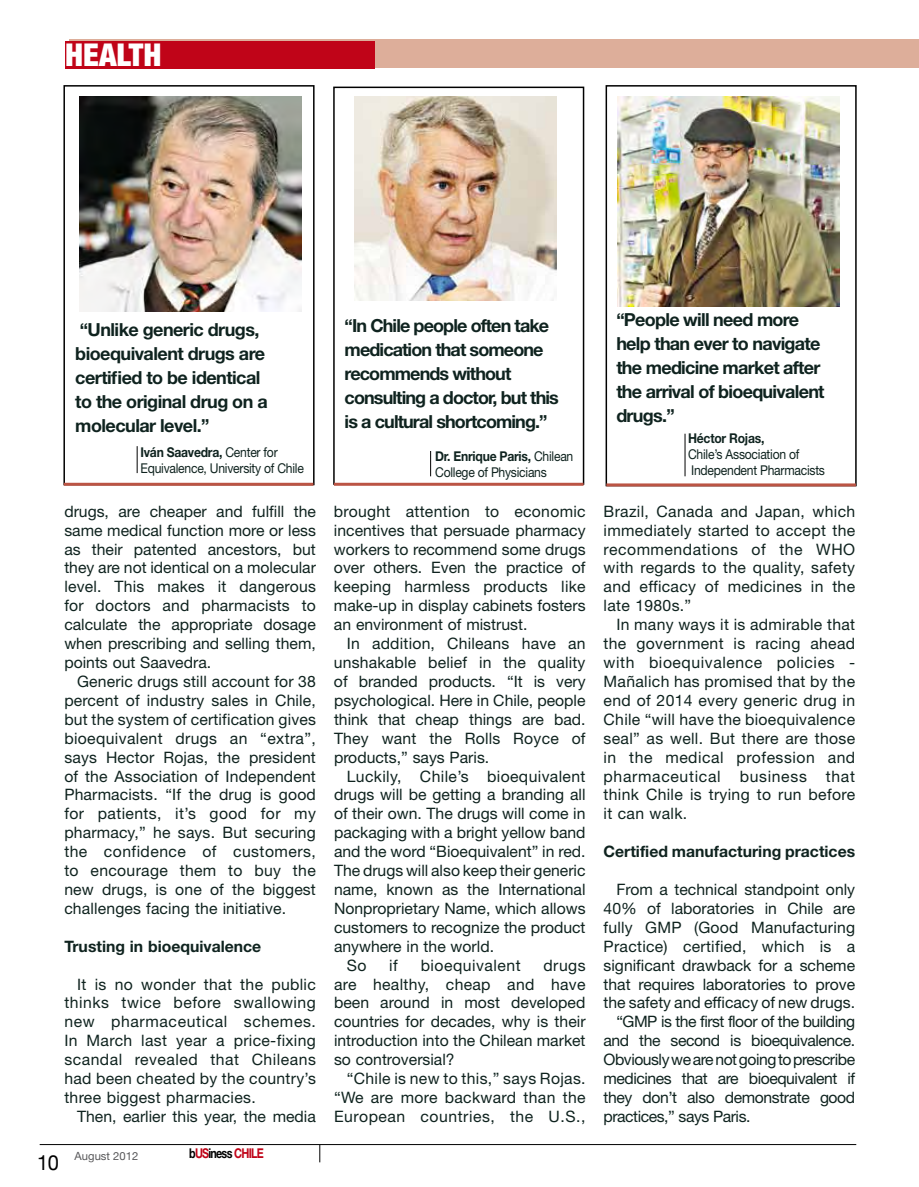
<style>
.page{position:relative;width:919px;height:1187px;background:#fff}
.page>*{position:absolute;margin:0;border:0;box-sizing:border-box;transform-origin:0 0}
.t1{font:900 condensed 31.5px "Helvetica Neue";color:#fff}
.t2{font:21px "Helvetica Neue";color:#000;scale:.95 1}
.t3{font:700 18px/24px "Helvetica Neue";letter-spacing:-.04em;color:#0f231f}
.t4{font:15.75px/18.9px "Helvetica Neue";letter-spacing:.01em;color:#0f231f;text-align:justify}
.t5{font:700 15.75px "Helvetica Neue";color:#0f231f}
.t6{font:13.5px/16.2px "Helvetica Neue";letter-spacing:-.02em;color:#0f231f;scale:.9 1}
.t7{font:700 13.5px "Helvetica Neue";letter-spacing:-.07em;color:#c00418;scale:.8 1}
.t8{font:700 13.5px "Helvetica Neue";color:#0f231f;scale:.9 1}
.t9{font:11.25px "Helvetica Neue";color:#58585a}
.s1{font-weight:700}
.s2{color:#000}
</style>
<div class="page">
<svg style="left:319px;top:1145px;width:1px;height:17px"></svg>
<hr style="left:40px;top:1144px;width:816px;height:1px;background:#000">
<div style="left:69px;top:39px;width:849px;height:29px;background:#ddae9a"></div>
<div style="left:65px;top:41px;width:310px;height:28px;background:#c00418"></div>
<div style="left:605px;top:85px;width:251px;height:401px;background:#fff;border:2px solid #000"></div>
<img style="left:617px;top:96px;width:222px;height:210px">
<hr style="left:606px;top:483px;width:249px;height:3px;background:#bb5444">
<hr style="left:684px;top:433px;width:1px;height:43px;background:#000">
<div style="left:63px;top:85px;width:251px;height:400px;background:#fff;border:2px solid #000"></div>
<img style="left:80px;top:96px;width:222px;height:215px">
<svg style="left:137px;top:446px;width:1px;height:27px"></svg>
<div style="left:333px;top:87px;width:251px;height:398px;background:#fff;border:2px solid #000"></div>
<img style="left:355px;top:96px;width:201px;height:205px">
<svg style="left:430px;top:451px;width:1px;height:25px"></svg>
<hr style="left:334px;top:482px;width:249px;height:3px;background:#bb5444">
<hr style="left:64px;top:482px;width:249px;height:3px;background:#bb5444">
<h1 class="t1" style="left:65px;top:36px;width:98px">health</h1>
<p class="t3" style="left:75px;top:317px;width:194px">“Unlike generic drugs, bioequivalent drugs are certified to be identical to the original drug on a molecular level.”</p>
<p class="t6" style="left:140px;top:444px;width:183px"><span class="s1">Iván Saavedra,</span> Center for<br>Equivalence, University of Chile</p>
<p class="t4" style="left:64px;top:501px;width:253px">drugs, are cheaper and fulfill the same medical function more or less as their patented ancestors, but they are not identical on a molecular level. This makes it dangerous for doctors and pharmacists to calculate the appropriate dosage when prescribing and selling them, points out Saavedra.</p>
<p class="t4" style="left:64px;top:671px;width:253px;text-indent:13px">Generic drugs still account for 38 percent of industry sales in Chile, but the system of certification gives bioequivalent drugs an “extra”, says Hector Rojas, the president of the Association of I ndependent Pharmacists. “If the drug is good for patients, it’s good for my pharmacy,” he says. But securing the confidence of customers, to encourage them to buy the new drugs, is one of the biggest challenges facing the initiative.</p>
<p class="t5" style="left:64px;top:936px;width:198px">Trusting in bioequivalence</p>
<p class="t4" style="left:64px;top:974px;width:253px;text-indent:13px">It is no wonder that the public thinks twice before swallowing new pharmaceutical schemes.<br>I n M arch last year a price-fixing scandal revealed that Chileans had been cheated by the country’s three biggest pharmacies.</p>
<p class="t4" style="left:77px;top:1106px;width:240px">Then, earlier this year, the media</p>
<h2 class="t2" style="left:37px;top:1149px;width:24px">10</h2>
<p class="t9" style="left:75px;top:1149px;width:65px">August 2012</p>
<p class="t7" style="left:189px;top:1145px;width:95px"><span class="s2">b</span>us <span class="s2">iness</span> Chile</p>
<p class="t3" style="left:344px;top:313px;width:216px">“In Chile people often take medication that someone recommends without consulting a doctor, but this is a cultural shortcoming.”</p>
<p class="t6" style="left:435px;top:448px;width:155px"><span class="s1">Dr. Enrique Paris,</span> Chilean<br>College of Physicians</p>
<p class="t4" style="left:334px;top:501px;width:253px">brought attention to economic incentives that persuade pharmacy workers to recommend some drugs over others. Even the practice of keeping harmless products like make-up in display cabinets fosters an environment of mistrust.</p>
<p class="t4" style="left:334px;top:633px;width:253px;text-indent:13px">I n addition, Chileans have an unshakable belief in the quality of branded products. “It is very psychological. Here in Chile, people think that cheap things are bad.<br>They want the Rolls Royce of products,” says Paris.</p>
<p class="t4" style="left:347px;top:766px;width:240px">Luckily, Chile’s bioequivalent</p>
<p class="t4" style="left:334px;top:785px;width:253px">drugs will be getting a branding all</p>
<p class="t4" style="left:334px;top:804px;width:253px">of their own. The drugs will come in</p>
<p class="t4" style="left:334px;top:822px;width:253px">packaging with a bright yellow band</p>
<p class="t4" style="left:334px;top:841px;width:253px">and the word “Bioequivalent” in red.</p>
<p class="t4" style="left:334px;top:860px;width:253px">The drugs will also keep their generic</p>
<p class="t4" style="left:334px;top:879px;width:253px">name, known as the I nternational</p>
<p class="t4" style="left:334px;top:898px;width:253px">Nonproprietary Name, which allows</p>
<p class="t4" style="left:334px;top:917px;width:253px">customers to recognize the product</p>
<p class="t4" style="left:334px;top:936px;width:161px">anywhere in the world.</p>
<p class="t4" style="left:347px;top:955px;width:21px">So</p>
<p class="t4" style="left:389px;top:955px;width:10px">if</p>
<p class="t4" style="left:421px;top:955px;width:101px">bioequivalent</p>
<p class="t4" style="left:334px;top:955px;width:253px;text-indent:209px">drugs are healthy, cheap and have been around in most developed countries for decades, why is their introduction into the Chilean market so controversial?</p>
<p class="t4" style="left:334px;top:1068px;width:253px;text-indent:13px">“Chile is new to this,” says Rojas. “We are more backward than the European countries, the U.S.,</p>
<p class="t3" style="left:616px;top:307px;width:210px">“People will need more help than ever to navigate the medicine market after the arrival of bioequivalent drugs.”</p>
<p class="t8" style="left:688px;top:429px;width:86px">Héctor Rojas,</p>
<p class="t6" style="left:688px;top:446px;width:154px">Chile’s Association of<br>I ndependent Pharmacists</p>
<p class="t4" style="left:603px;top:501px;width:253px">Brazil, Canada and Japan, which immediately started to accept the recommendations of the WHO with regards to the quality, safety and efficacy of medicines in the late 1980s.”</p>
<p class="t4" style="left:603px;top:615px;width:253px;text-indent:13px">I n many ways it is admirable that the government is racing ahead with bioequivalence policies - Mañalich has promised that by the end of 2014 every generic drug in Chile “will have the bioequivalence seal” as well. But there are those in the medical profession and pharmaceutical business that think Chile is trying to run before it can walk.</p>
<p class="t5" style="left:603px;top:841px;width:253px">Certified manufacturing practices</p>
<p class="t4" style="left:603px;top:879px;width:253px;text-indent:13px">From a technical standpoint only 40% of laboratories in Chile are fully GMP</p>
<p class="t4" style="left:694px;top:917px;width:162px">(Good M anufacturing</p>
<p class="t4" style="left:603px;top:936px;width:253px">Practice) certified, which is a</p>
<p class="t4" style="left:603px;top:955px;width:253px">significant drawback for a scheme</p>
<p class="t4" style="left:603px;top:974px;width:253px">that requires laboratories to prove</p>
<p class="t4" style="left:603px;top:993px;width:253px">the safety and efficacy of new drugs.</p>
<p class="t4" style="left:616px;top:1011px;width:25px">“GMP</p>
<p class="t4" style="left:603px;top:1011px;width:253px;text-indent:57px">is the first floor of the building and the second is bioequivalence.<br>Obviously we are not going to prescribe medicines that are bioequivalent if they don’t also demonstrate good practices,” says Paris.</p>
</div>
